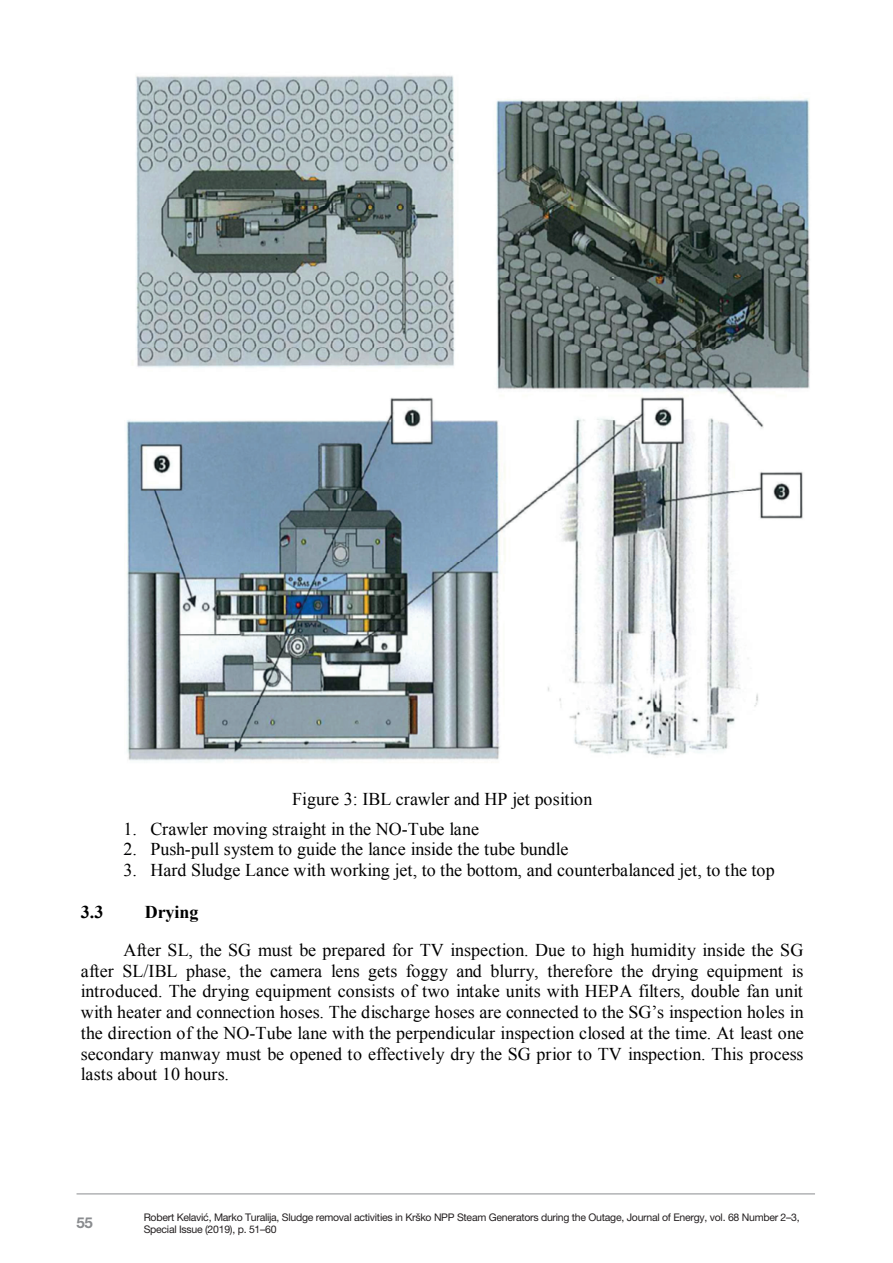
<style>
.page{position:relative;width:893px;height:1263px;background:#fff}
.page>*{position:absolute;margin:0;border:0;box-sizing:border-box;transform-origin:0 0}
.t1{font:18px/20.7px "Times New Roman";color:#000001;text-align:justify}
.t2{font:700 18px "Times New Roman";color:#000001}
.t3{font:700 15px "MH Helvetica";color:#8a8c8f}
.t4{font:10.5px/12px "MH Helvetica";letter-spacing:-.025em;color:#231f20}
</style>
<div class="page">
<hr style="left:77px;top:1193px;width:738px;height:1px;background:#8a8c8f">
<img style="left:126px;top:75px;width:684px;height:687px">
<p class="t1" style="left:292px;top:788px;width:302px">Figure 3: IBL crawler and HP jet position</p>
<p class="t1" style="left:123px;top:818px;width:357px">1. Crawler moving straight in the NO-Tube lane</p>
<p class="t1" style="left:123px;top:838px;width:446px">2. Push-pull system to guide the lance inside the tube bundle</p>
<p class="t1" style="left:123px;top:859px;width:653px">3. Hard Sludge Lance with working jet, to the bottom, and counterbalanced jet, to the top</p>
<p class="t2" style="left:81px;top:899px;width:24px">3.3</p>
<p class="t2" style="left:145px;top:899px;width:55px">Drying</p>
<p class="t1" style="left:81px;top:939px;width:724px;text-indent:42px">After SL, the SG must be prepared for TV inspection. Due to high humidity inside the SG after SL/IBL phase, the camera lens gets foggy and blurry, therefore the drying equipment is introduced. The drying equipment consists of two intake units with HEPA filters, double fan unit with heater and connection hoses. The discharge hoses are connected to the SG’s inspection holes in the direction of the NO-Tube lane with the perpendicular inspection closed at the time. At least one secondary manway must be opened to effectively dry the SG prior to TV inspection. This process lasts about 10 hours.</p>
<p class="t3" style="left:77px;top:1213px;width:18px">55</p>
<p class="t4" style="left:144px;top:1211px;width:657px">Robert Kelavić, Marko Turalija, Sludge removal activities in Krško NPP Steam Generators during the Outage, Journal of Energy, vol. 68 Number 2–3,<br>Special Issue (2019), p. 51–60</p>
</div>
